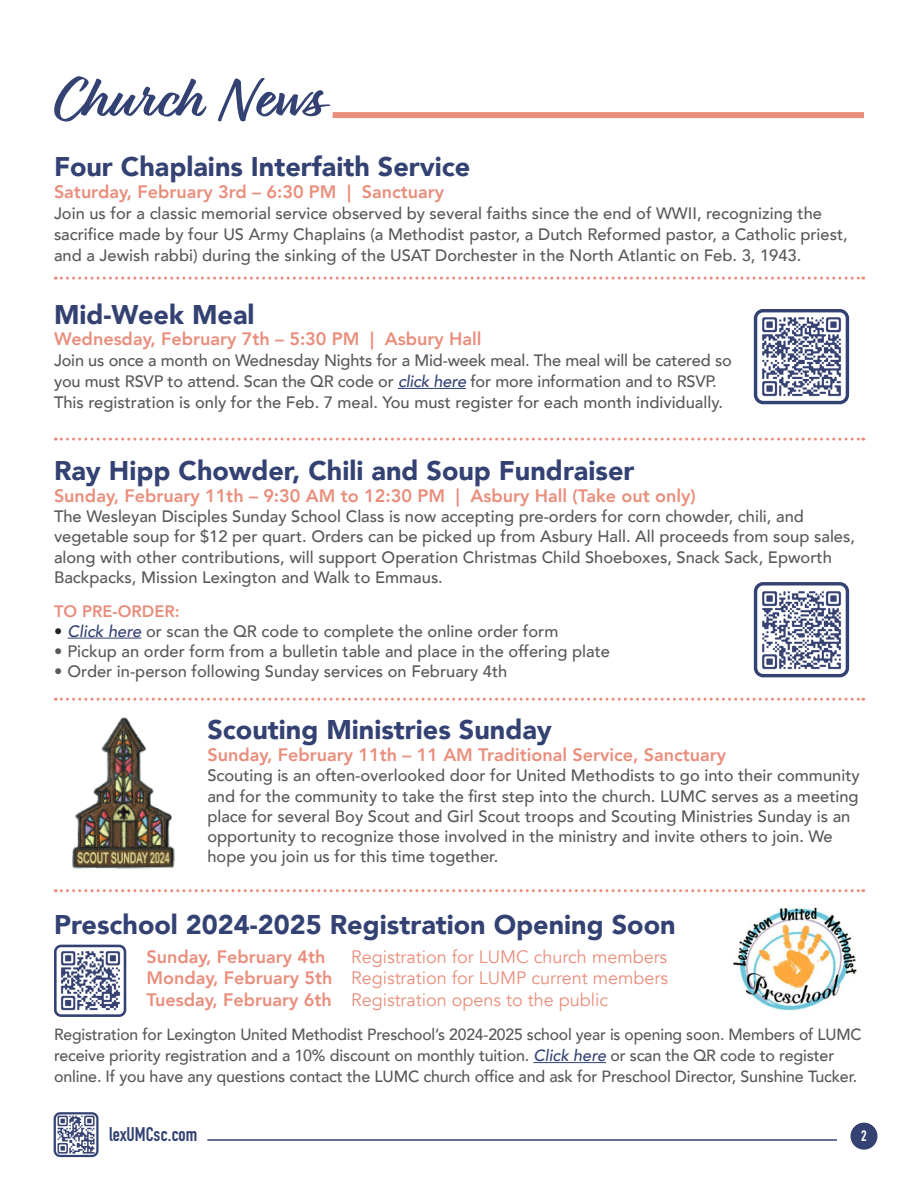
<style>
.page{position:relative;width:918px;height:1188px;background:#fff}
.page>*{position:absolute;margin:0;border:0;box-sizing:border-box;transform-origin:0 0}
.t1{font:700 60px "Relation";color:#334273}
.t2{font:900 27px "Avenir";color:#334273}
.t3{font:700 19.5px "DIN Condensed";color:#334273}
.t4{font:800 18px "Avenir";color:#e98e7c}
.t5{font:18px/21.6px "Avenir";color:#e98e7c;text-align:justify}
.t6{font:500 16.5px/20.2px "Avenir";color:#57585a}
.t7{font:800 16.5px "Avenir";color:#e98e7c}
.t8{font:500 16.2px/21px "Avenir";letter-spacing:-.01em;color:#57585a}
.t9{font:700 15px "DIN Condensed";color:#fff}
.s1{font-style:italic;color:#334273}
.s2{font-weight:400;color:#231f20}
.s3{font-weight:800}
</style>
<div class="page">
<div style="left:850px;top:1123px;width:28px;height:27px;background:#334273;border-radius:50%"></div>
<hr style="left:207px;top:1139px;width:630px;height:2px;background:#334273">
<img style="left:57px;top:1115px;width:39px;height:39px">
<div style="left:54px;top:1112px;width:45px;height:45px;border:2px solid #334273;border-radius:5px"></div>
<div style="left:333px;top:112px;width:531px;height:6px;background:#e98e7c"></div>
<hr style="left:533px;top:1062px;width:73px;height:1px;background:#334273">
<hr style="left:398px;top:388px;width:68px;height:1px;background:#334273">
<svg style="left:55px;top:277px;width:809px;height:3px"></svg>
<svg style="left:55px;top:698px;width:809px;height:3px"></svg>
<svg style="left:55px;top:889px;width:809px;height:3px"></svg>
<svg style="left:55px;top:438px;width:809px;height:3px"></svg>
<img style="left:762px;top:317px;width:79px;height:80px">
<div style="left:754px;top:309px;width:95px;height:95px;border:3px solid #334273;border-radius:8px"></div>
<hr style="left:68px;top:638px;width:73px;height:1px;background:#334273">
<img style="left:761px;top:589px;width:81px;height:81px">
<div style="left:754px;top:582px;width:95px;height:95px;border:3px solid #334273;border-radius:8px"></div>
<img style="left:59px;top:950px;width:62px;height:62px">
<div style="left:54px;top:945px;width:72px;height:72px;border:3px solid #334273;border-radius:6px"></div>
<img style="left:72px;top:717px;width:103px;height:152px">
<img style="left:733px;top:907px;width:123px;height:104px">
<p class="t1" style="left:54px;top:63px;width:268px">Church News</p>
<p class="t2" style="left:54px;top:144px;width:418px">Four Chaplains Interfaith Service</p>
<p class="t4" style="left:54px;top:177px;width:392px">Saturday, February 3rd – 6:30 PM | Sanctuary</p>
<p class="t6" style="left:54px;top:202px;width:795px;line-height:21px">Join us for a classic memorial service observed by several faiths since the end of WWII, recognizing the sacrifice made by four US Army Chaplains (a Methodist pastor, a Dutch Reformed pastor, a Catholic priest, and a Jewish rabbi) during the sinking of the USAT Dorchester in the North Atlantic on Feb. 3, 1943.</p>
<p class="t2" style="left:54px;top:291px;width:202px">Mid-Week Meal</p>
<p class="t4" style="left:54px;top:325px;width:429px">Wednesday, February 7th – 5:30 PM | Asbury Hall</p>
<p class="t6" style="left:54px;top:349px;width:679px;line-height:21px">Join us once a month on Wednesday Nights for a Mid-week meal. The meal will be catered so you must RSVP to attend. Scan the QR code or <span class="s1">click here</span> for more information and to RSVP.<br>This registration is only for the Feb. 7 meal. You must register for each month individually.</p>
<p class="t2" style="left:54px;top:448px;width:582px">Ray Hipp Chowder, Chili and Soup Fundraiser</p>
<p class="t4" style="left:54px;top:482px;width:643px">Sunday, February 11th – 9:30 AM to 12:30 PM | Asbury Hall (Take out only)</p>
<p class="t6" style="left:54px;top:505px;width:803px">The Wesleyan Disciples Sunday School Class is now accepting pre-orders for corn chowder, chili, and vegetable soup for $12 per quart. Orders can be picked up from Asbury Hall. All proceeds from soup sales, along with other contributions, will support Operation Christmas Child Shoeboxes, Snack Sack, Epworth Backpacks, Mission Lexington and Walk to Emmaus.</p>
<p class="t7" style="left:54px;top:598px;width:127px">TO PRE-ORDER:</p>
<p class="t6" style="left:54px;top:620px;width:506px"><span class="s2">•</span> <span class="s1">Click here</span> or scan the QR code to complete the online order form</p>
<p class="t6" style="left:54px;top:640px;width:558px">• Pickup an order form from a bulletin table and place in the offering plate</p>
<p class="t6" style="left:54px;top:661px;width:455px">• Order in-person following Sunday services on February 4th</p>
<p class="t2" style="left:207px;top:707px;width:346px">Scouting Ministries Sunday</p>
<p class="t4" style="left:207px;top:741px;width:520px">Sunday, February 11th – 11 AM Traditional Service, Sanctuary</p>
<p class="t6" style="left:207px;top:765px;width:654px">Scouting is an often-overlooked door for United Methodists to go into their community and for the community to take the first step into the church. LUMC serves as a meeting place for several Boy Scout and Girl Scout troops and Scouting Ministries Sunday is an opportunity to recognize those involved in the ministry and invite others to join. We hope you join us for this time together.</p>
<p class="t2" style="left:54px;top:902px;width:623px">Preschool 2024-2025 Registration Opening Soon</p>
<p class="t4" style="left:147px;top:942px;width:181px">Sunday, February 4th</p>
<p class="t5" style="left:147px;top:946px;width:523px;text-indent:204px">Registration for LUMC church members <span class="s3">Monday, February 5th</span> Registration for LUMP current members <span class="s3">Tuesday, February 6th</span> Registration opens to the public</p>
<p class="t8" style="left:54px;top:1023px;width:809px">Registration for Lexington United Methodist Preschool’s 2024-2025 school year is opening soon. Members of LUMC receive priority registration and a 10% discount on monthly tuition. <span class="s1">Click here</span> or scan the QR code to register online. If you have any questions contact the LUMC church office and ask for Preschool Director, Sunshine Tucker.</p>
<p class="t3" style="left:109px;top:1121px;width:90px">lexUMCsc.com</p>
<p class="t9" style="left:861px;top:1126px;width:7px">2</p>
</div>
